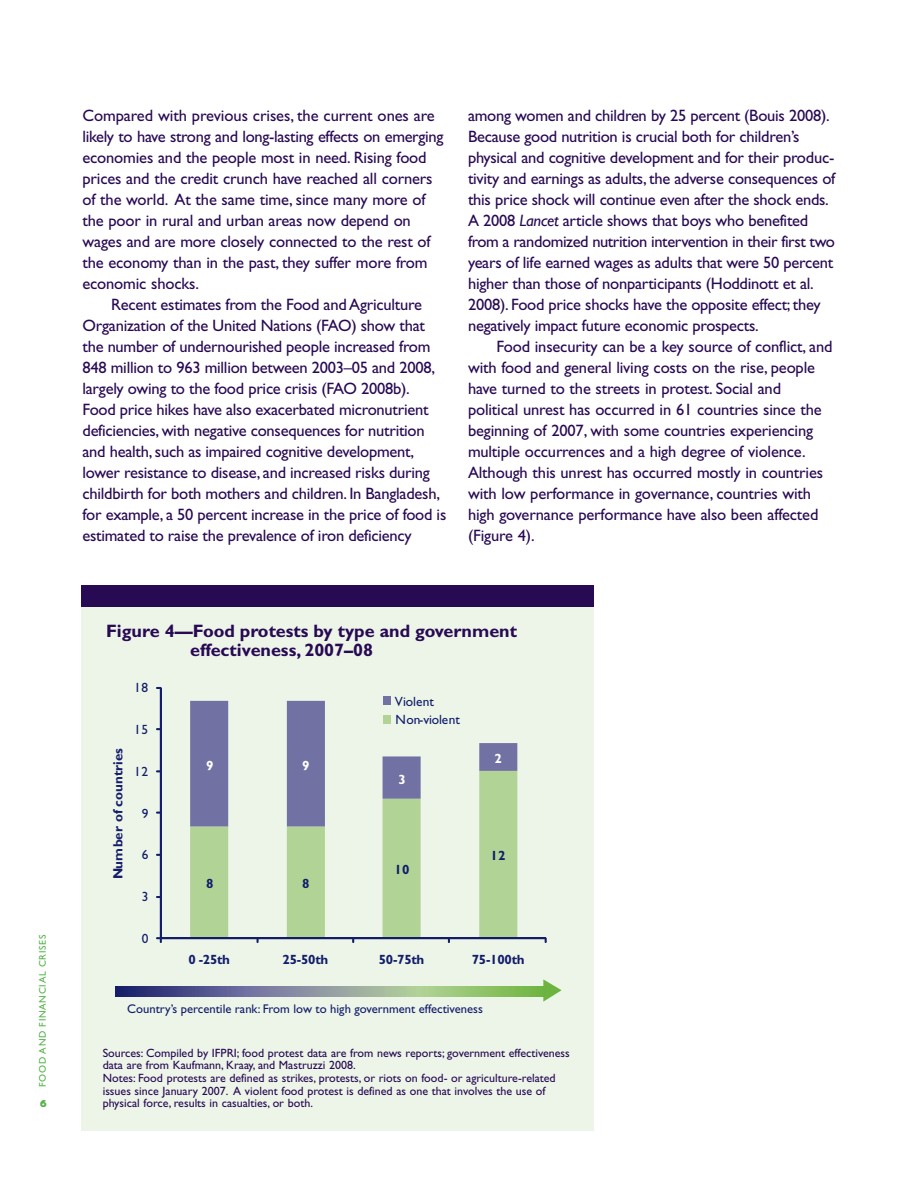
<style>
.page{position:relative;width:918px;height:1188px;background:#fff}
.page>*{position:absolute;margin:0;border:0;box-sizing:border-box;transform-origin:0 0}
.t1{font:700 18px/19px "Gill Sans";color:#280953}
.t2{font:16.5px/21px "Gill Sans";letter-spacing:-.015em;color:#280953}
.t3{font:700 13.35px "Gill Sans";letter-spacing:-.015em;color:#131d6a}
.t4{font:13.35px/18.8px "Gill Sans";color:#131d6a}
.t5{font:700 13.35px "Gill Sans";letter-spacing:.005em;color:#131d6a}
.t6{font:700 13.35px "Gill Sans";color:#fff}
.t7{font:12.6px "Gill Sans";color:#131d6a}
.t8{font:12px/12.8px "Gill Sans";color:#280953}
.t9{font:800 10.5px "Gill Sans";color:#53b247}
.t10{font:9.75px "Gill Sans";letter-spacing:.075em;color:#53b247}
.s1{font-style:italic}
</style>
<div class="page">
<div style="left:81px;top:600px;width:512px;height:530px;background:#ecf5e8"></div>
<svg style="left:190px;top:826px;width:327px;height:111px"></svg>
<svg style="left:190px;top:701px;width:327px;height:125px"></svg>
<div style="left:160px;top:688px;width:2px;height:251px;border:1px solid #131d6a"></div>
<div style="left:160px;top:937px;width:386px;height:2px;border:1px solid #131d6a"></div>
<svg style="left:156px;top:937px;width:6px;height:6px"></svg>
<div style="left:384px;top:697px;width:7px;height:8px;background:#7271a3"></div>
<div style="left:384px;top:715px;width:7px;height:9px;background:#b2d396"></div>
<svg style="left:115px;top:987px;width:428px;height:9px;background:#798e87"></svg>
<svg style="left:543px;top:979px;width:19px;height:23px"></svg>
<div style="left:81px;top:585px;width:512px;height:22px;background:#280953"></div>
<p class="t10" style="left:39px;top:1087px;width:154px;rotate:-90deg">FOOD AND FINANCIAL CRISES</p>
<p class="t9" style="left:40px;top:1100px;width:9px">6</p>
<p class="t2" style="left:82px;top:106px;width:362px">Compared with previous crises, the current ones are likely to have strong and long-lasting effects on emerging economies and the people most in need. Rising food prices and the credit crunch have reached all corners of the world. At the same time, since many more of the poor in rural and urban areas now depend on wages and are more closely connected to the rest of the economy than in the past, they suffer more from economic shocks.</p>
<p class="t2" style="left:82px;top:295px;width:365px;text-indent:29px">Recent estimates from the Food and Agriculture Organization of the United Nations (FAO) show that the number of undernourished people increased from 848 million to 963 million between 2003–05 and 2008, largely owing to the food price crisis (FAO 2008b).<br>Food price hikes have also exacerbated micronutrient deficiencies, with negative consequences for nutrition and health, such as impaired cognitive development, lower resistance to disease, and increased risks during childbirth for both mothers and children. In Bangladesh, for example, a 50 percent increase in the price of food is estimated to raise the prevalence of iron deficiency</p>
<p class="t2" style="left:468px;top:106px;width:369px">among women and children by 25 percent (Bouis 2008).<br>Because good nutrition is crucial both for children’s physical and cognitive development and for their produc&shy;tivity and earnings as adults, the adverse consequences of this price shock will continue even after the shock ends.<br>A 2008 <span class="s1">Lancet</span> article shows that boys who benefited from a randomized nutrition intervention in their first two years of life earned wages as adults that were 50 percent higher than those of nonparticipants (Hoddinott et al.<br>2008). Food price shocks have the opposite effect; they negatively impact future economic prospects.</p>
<p class="t2" style="left:468px;top:337px;width:366px;text-indent:29px">Food insecurity can be a key source of conflict, and with food and general living costs on the rise, people have turned to the streets in protest. Social and political unrest has occurred in 61 countries since the beginning of 2007, with some countries experiencing multiple occurrences and a high degree of violence.<br>Although this unrest has occurred mostly in countries with low performance in governance, countries with high governance performance have also been affected (Figure 4).</p>
<p class="t1" style="left:190px;top:623px;width:328px;text-indent:-84px">Figure 4—Food protests by type and government effectiveness, 2007–08</p>
<p class="t5" style="left:113px;top:879px;width:133px;rotate:-90deg">Number of countries</p>
<p class="t4" style="left:134px;top:680px;width:15px">18</p>
<p class="t4" style="left:134px;top:721px;width:15px">15</p>
<p class="t4" style="left:134px;top:763px;width:15px">12</p>
<p class="t4" style="left:142px;top:805px;width:8px">9</p>
<p class="t4" style="left:142px;top:847px;width:8px">6</p>
<p class="t4" style="left:142px;top:888px;width:8px">3</p>
<p class="t4" style="left:142px;top:930px;width:8px">0</p>
<p class="t6" style="left:206px;top:760px;width:9px">9</p>
<p class="t6" style="left:302px;top:760px;width:9px">9</p>
<p class="t3" style="left:206px;top:878px;width:9px">8</p>
<p class="t3" style="left:302px;top:878px;width:9px">8</p>
<p class="t4" style="left:395px;top:693px;width:67px">Violent<br>Non-violent</p>
<p class="t6" style="left:398px;top:774px;width:9px">3</p>
<p class="t3" style="left:394px;top:864px;width:17px">10</p>
<p class="t6" style="left:495px;top:753px;width:9px">2</p>
<p class="t3" style="left:490px;top:851px;width:17px">12</p>
<p class="t3" style="left:189px;top:955px;width:43px">0 -25th</p>
<p class="t3" style="left:283px;top:955px;width:47px">25-50th</p>
<p class="t3" style="left:379px;top:955px;width:47px">50-75th</p>
<p class="t3" style="left:472px;top:955px;width:54px">75-100th</p>
<p class="t7" style="left:127px;top:1004px;width:357px">Country’s percentile rank: From low to high government effectiveness</p>
<p class="t8" style="left:103px;top:1047px;width:469px">Sources: Compiled by IFPRI; food protest data are from news reports; government effectiveness data are from Kaufmann, Kraay, and Mastruzzi 2008.<br>Notes: Food protests are defined as strikes, protests, or riots on food- or agriculture-related issues since January 2007. A violent food protest is defined as one that involves the use of physical force, results in casualties, or both.</p>
</div>
